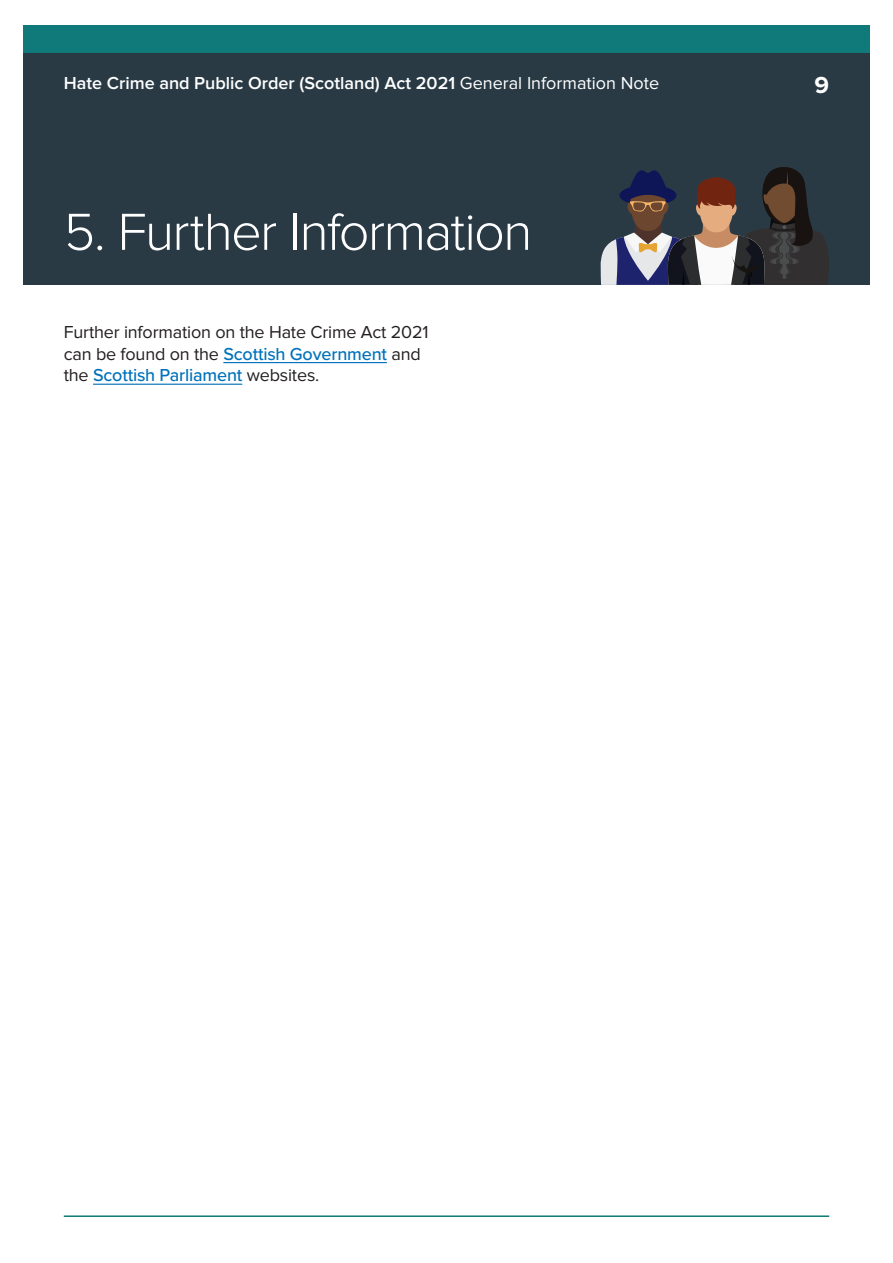
<style>
.page{position:relative;width:893px;height:1263px;background:#fff}
.page>*{position:absolute;margin:0;border:0;box-sizing:border-box;transform-origin:0 0}
.t1{font:300 54px "Proxima Nova";letter-spacing:-.03em;color:#fff}
.t2{font:700 24px "Proxima Nova";color:#fff}
.t3{font:18px/21.6px "Proxima Nova";letter-spacing:-.01em;color:#231f20}
.t4{font:600 18px "Proxima Nova";color:#fff}
.s1{font-weight:400}
.s2{font-weight:500;color:#0071bb}
</style>
<div class="page">
<div style="left:23px;top:26px;width:847px;height:259px;background:#293a45"></div>
<div style="left:23px;top:26px;width:847px;height:27px;background:#0f7a79"></div>
<hr style="left:64px;top:1215px;width:765px;height:2px;background:#0f7a79">
<hr style="left:223px;top:362px;width:164px;height:1px;background:#0071bb">
<hr style="left:93px;top:384px;width:149px;height:1px;background:#0071bb">
<svg style="left:600px;top:167px;width:229px;height:118px"></svg>
<p class="t4" style="left:64px;top:72px;width:597px">Hate Crime and Public Order (Scotland) Act 2021 <span class="s1">General Information Note</span></p>
<h2 class="t2" style="left:815px;top:72px;width:16px">9</h2>
<h1 class="t1" style="left:64px;top:201px;width:470px">5. Further Information</h1>
<p class="t3" style="left:64px;top:322px;width:366px">Further information on the Hate Crime Act 2021 can be found on the <span class="s2">Scottish Government</span> and the <span class="s2">Scottish Parliament</span> websites.</p>
</div>
